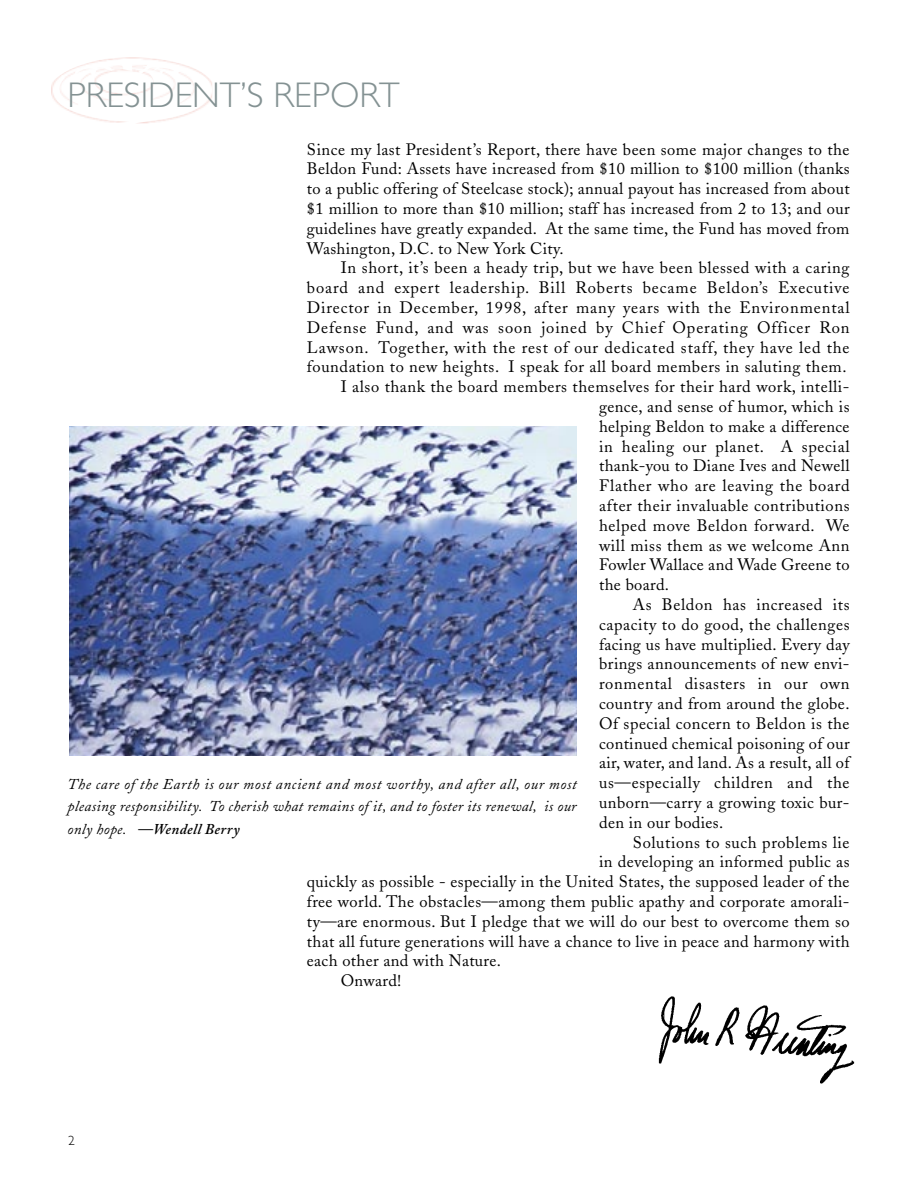
<style>
.page{position:relative;width:918px;height:1188px;background:#fff}
.page>*{position:absolute;margin:0;border:0;box-sizing:border-box;transform-origin:0 0}
.t1{font:300 35.85px "Gill Sans";color:#849293}
.t2{font:16.5px/19.8px "Adobe Caslon";letter-spacing:.03em;color:#000;text-align:justify}
.t3{font:16.5px "Adobe Caslon";letter-spacing:.055em;color:#000}
.t4{font:italic 15px/22.4px "Adobe Caslon";letter-spacing:.025em;color:#000;text-align:justify}
.t5{font:300 13.5px "Gill Sans";color:#000}
.s1{font-weight:600}
</style>
<div class="page">
<img style="left:51px;top:57px;width:161px;height:66px">
<img style="left:69px;top:427px;width:508px;height:328px">
<img style="left:658px;top:996px;width:197px;height:88px">
<h1 class="t1" style="left:68px;top:83px;width:334px">PRESIDENT’S REPORT</h1>
<p class="t2" style="left:307px;top:141px;width:544px">Since my last President’s Report, there have been some major changes to the Beldon Fund: Assets have increased from $10 million to $100 million (thanks to a public offering of Steelcase stock); annual payout has increased from about $1 million to more than $10 million; staff has increased from 2 to 13; and our guidelines have greatly expanded. At the same time, the Fund has moved from Washington, D.C. to New York City.</p>
<p class="t2" style="left:341px;top:260px;width:510px">In short, it’s been a heady trip, but we have been blessed with a caring</p>
<p class="t3" style="left:307px;top:281px;width:544px">board and expert leadership. Bill Roberts became Beldon’s Executive</p>
<p class="t3" style="left:307px;top:301px;width:544px">Director in December, 1998, after many years with the Environmental</p>
<p class="t3" style="left:307px;top:321px;width:544px">Defense Fund, and was soon joined by Chief Operating Officer Ron</p>
<p class="t3" style="left:307px;top:341px;width:544px">Lawson. Together, with the rest of our dedicated staff, they have led the</p>
<p class="t2" style="left:307px;top:359px;width:541px">foundation to new heights. I speak for all board members in saluting them.</p>
<p class="t2" style="left:341px;top:379px;width:510px">I also thank the board members themselves for their hard work, intelli-</p>
<p class="t2" style="left:599px;top:399px;width:252px">gence, and sense of humor, which is</p>
<p class="t2" style="left:599px;top:418px;width:252px">helping Beldon to make a difference</p>
<p class="t2" style="left:599px;top:438px;width:252px">in healing our planet. A special</p>
<p class="t2" style="left:599px;top:458px;width:252px">thank-you to Diane Ives and Newell</p>
<p class="t2" style="left:599px;top:478px;width:252px">Flather who are leaving the board</p>
<p class="t2" style="left:599px;top:498px;width:252px">after their invaluable contributions</p>
<p class="t2" style="left:599px;top:517px;width:252px">helped move Beldon forward. We</p>
<p class="t2" style="left:599px;top:537px;width:252px">will miss them as we welcome Ann</p>
<p class="t2" style="left:599px;top:557px;width:252px">Fowler Wallace and Wade Greene to</p>
<p class="t2" style="left:599px;top:577px;width:71px">the board.</p>
<p class="t2" style="left:633px;top:597px;width:218px">As Beldon has increased its</p>
<p class="t2" style="left:599px;top:616px;width:252px">capacity to do good, the challenges</p>
<p class="t2" style="left:599px;top:636px;width:252px">facing us have multiplied. Every day</p>
<p class="t2" style="left:599px;top:656px;width:252px">brings announcements of new envi-</p>
<p class="t2" style="left:599px;top:676px;width:252px">ronmental disasters in our own</p>
<p class="t2" style="left:599px;top:696px;width:252px">country and from around the globe.</p>
<p class="t2" style="left:599px;top:715px;width:252px">Of special concern to Beldon is the</p>
<p class="t2" style="left:599px;top:735px;width:252px">continued chemical poisoning of our</p>
<p class="t2" style="left:599px;top:755px;width:252px">air, water, and land. As a result, all of</p>
<p class="t2" style="left:599px;top:775px;width:252px">us—especially children and the</p>
<p class="t2" style="left:599px;top:795px;width:252px">unborn—carry a growing toxic bur-</p>
<p class="t2" style="left:599px;top:814px;width:126px">den in our bodies.</p>
<p class="t2" style="left:633px;top:834px;width:218px">Solutions to such problems lie</p>
<p class="t2" style="left:599px;top:854px;width:252px">in developing an informed public as</p>
<p class="t2" style="left:307px;top:874px;width:544px">quickly as possible - especially in the United States, the supposed leader of the</p>
<p class="t2" style="left:307px;top:894px;width:544px">free world. The obstacles—among them public apathy and corporate amorali-</p>
<p class="t2" style="left:307px;top:913px;width:544px">ty—are enormous. But I pledge that we will do our best to overcome them so</p>
<p class="t2" style="left:307px;top:933px;width:544px">that all future generations will have a chance to live in peace and harmony with</p>
<p class="t2" style="left:307px;top:953px;width:195px">each other and with Nature.</p>
<p class="t2" style="left:341px;top:973px;width:62px">Onward!</p>
<p class="t4" style="left:68px;top:775px;width:511px">The care of the Earth is our most ancient and most worthy, and after all, our most pleasing responsibility. To cherish what remains of it, and to foster its renewal, is our only hope. <span class="s1">—Wendell Berry</span></p>
<p class="t5" style="left:68px;top:1135px;width:8px">2</p>
</div>
